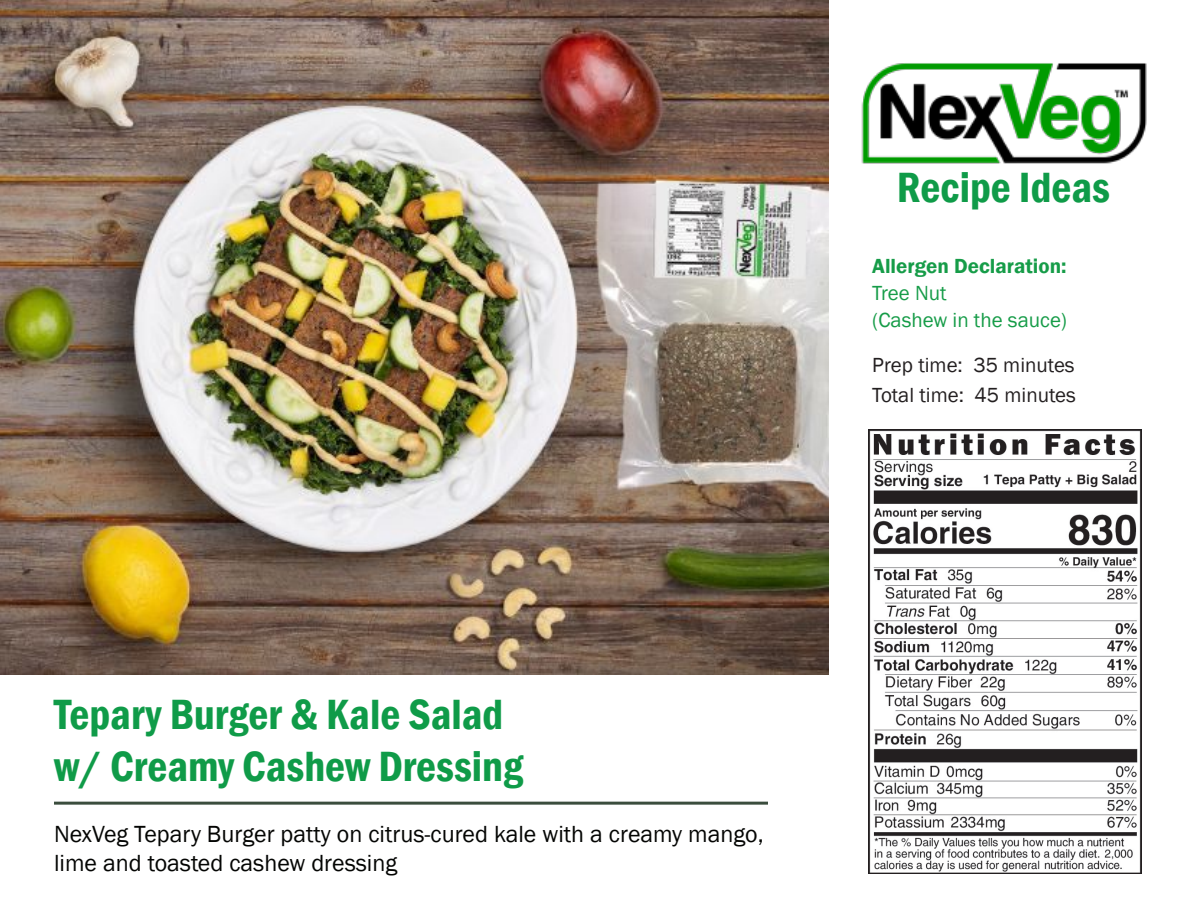
<style>
.page{position:relative;width:1188px;height:918px;background:#fff}
.page>*{position:absolute;margin:0;border:0;box-sizing:border-box;transform-origin:0 0}
.t1{font:600 condensed 43.5px/52.2px "Franklin Gothic";color:#0f9b48}
.Description{font:24px/28.8px "Franklin Gothic";color:#040503}
.Dish_Info{font:21px "Franklin Gothic";color:#231f20}
.Body_Copy{font:600 21px/27px "Franklin Gothic";color:#169c48}
.Body_Copy-2{font:21px "Franklin Gothic";color:#169c48}
.s1{font-weight:400}
</style>
<div class="page">
<hr style="left:54px;top:802px;width:714px;height:3px;background:#3b4d3d">
<img style="left:0;top:0;width:829px;height:675px">
<img style="left:868px;top:430px;width:274px;height:444px">
<img style="left:861px;top:63px;width:286px;height:101px">
<p class="t1" style="left:897px;top:161px;width:215px">Recipe Ideas</p>
<p class="Body_Copy" style="left:872px;top:252px;width:196px">Allergen Declaration:<br><span class="s1">Tree Nut</span></p>
<p class="Body_Copy-2" style="left:872px;top:306px;width:196px">(Cashew in the sauce)</p>
<p class="Dish_Info" style="left:872px;top:352px;width:204px">Prep time: 35 minutes</p>
<p class="Dish_Info" style="left:872px;top:382px;width:205px">Total time: 45 minutes</p>
<p class="t1" style="left:54px;top:687px;width:471px">Tepary Burger &amp; Kale Salad w/ Creamy Cashew Dressing</p>
<p class="Description" style="left:54px;top:820px;width:711px">NexVeg Tepary Burger patty on citrus-cured kale with a creamy mango, lime and toasted cashew dressing</p>
</div>
